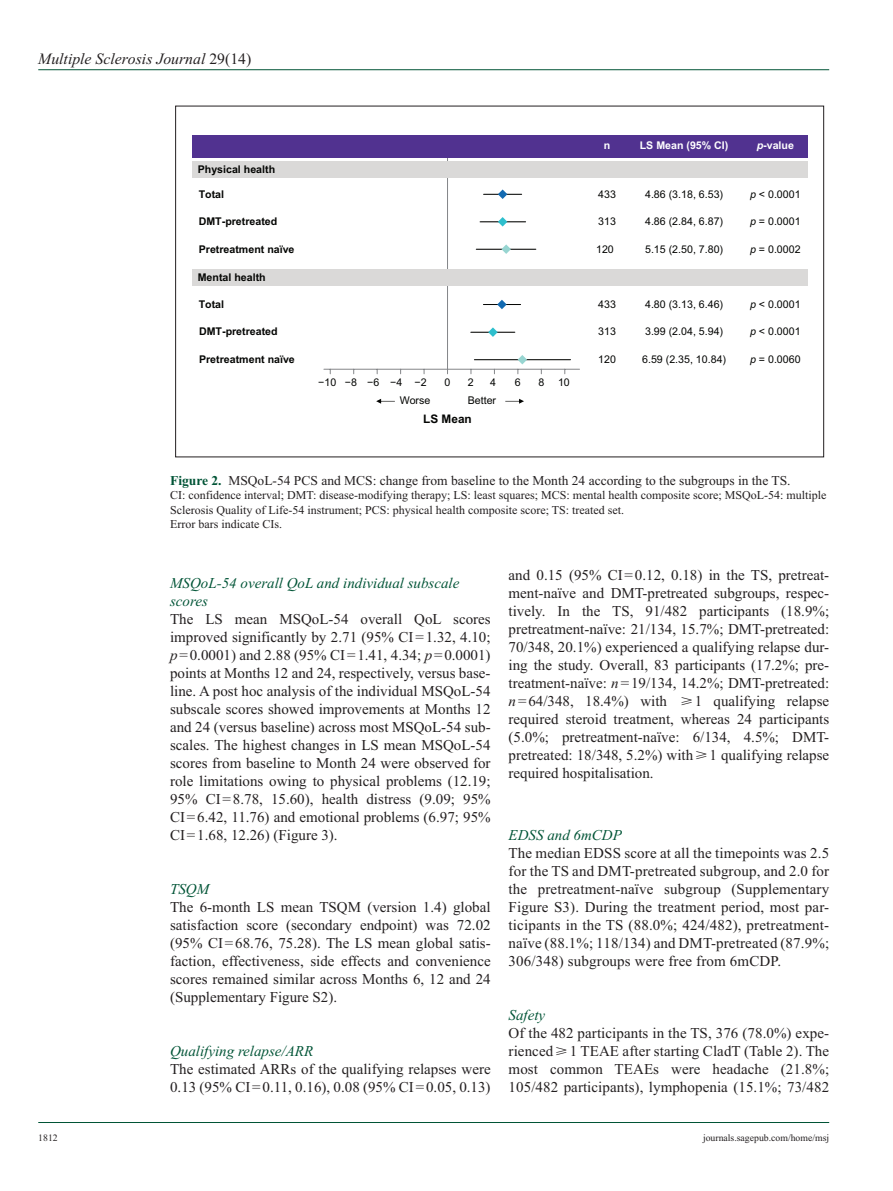
<style>
.page{position:relative;width:893px;height:1191px;background:#fff}
.page>*{position:absolute;margin:0;border:0;box-sizing:border-box;transform-origin:0 0}
.t1{font:italic 15.75px "Times New Roman";color:#231f20}
.t2{font:15px/18px "Times New Roman";color:#231f20;text-align:justify}
.t3{font:italic 15px/18px "Times New Roman";color:#015436}
.t4{font:13.5px "Times New Roman";color:#231f20}
.t5{font:12px/14.2px "Times New Roman";color:#231f20}
.t6{font:700 11.85px "Arial";color:#040503}
.t7{font:10.65px "Arial";color:#040503}
.t8{font:700 10.65px "Arial";color:#040503}
.t9{font:700 10.65px "Arial";color:#fff}
.t10{font:9.75px "Times New Roman";color:#231f20}
.s1{font-style:normal}
.s2{font-style:italic}
.s3{font-weight:700;color:#015436}
</style>
<div class="page">
<hr style="left:38px;top:69px;width:791px;height:1px;background:#015436">
<hr style="left:38px;top:1122px;width:791px;height:1px;background:#015436">
<hr style="left:484px;top:194px;width:38px;height:1px;background:#040503">
<svg style="left:498px;top:189px;width:9px;height:10px"></svg>
<hr style="left:483px;top:304px;width:38px;height:1px;background:#040503">
<svg style="left:497px;top:300px;width:10px;height:9px"></svg>
<hr style="left:480px;top:221px;width:46px;height:1px;background:#040503">
<svg style="left:498px;top:217px;width:9px;height:9px"></svg>
<hr style="left:471px;top:332px;width:44px;height:1px;background:#040503">
<svg style="left:488px;top:327px;width:10px;height:10px"></svg>
<hr style="left:476px;top:249px;width:60px;height:1px;background:#040503">
<svg style="left:501px;top:244px;width:10px;height:10px"></svg>
<hr style="left:474px;top:359px;width:96px;height:1px;background:#040503">
<svg style="left:505px;top:399px;width:19px;height:5px"></svg>
<svg style="left:376px;top:399px;width:19px;height:5px"></svg>
<hr style="left:447px;top:146px;width:1px;height:228px;background:#848689">
<hr style="left:324px;top:369px;width:255px;height:1px;background:#848689">
<svg style="left:518px;top:355px;width:9px;height:19px"></svg>
<div style="left:192px;top:135px;width:615px;height:23px;background:#513290"></div>
<div style="left:192px;top:162px;width:615px;height:16px;background:#dad9d8"></div>
<div style="left:192px;top:269px;width:615px;height:17px;background:#dad9d8"></div>
<p class="t1" style="left:38px;top:50px;width:215px">Multiple Sclerosis Journal <span class="s1">29(14)</span></p>
<p class="t8" style="left:198px;top:162px;width:79px">Physical health</p>
<p class="t8" style="left:199px;top:186px;width:27px">Total</p>
<p class="t8" style="left:199px;top:214px;width:80px">DMT-pretreated</p>
<p class="t8" style="left:199px;top:241px;width:97px">Pretreatment naïve</p>
<p class="t8" style="left:198px;top:269px;width:69px">Mental health</p>
<p class="t8" style="left:199px;top:296px;width:27px">Total</p>
<p class="t8" style="left:199px;top:324px;width:80px">DMT-pretreated</p>
<p class="t8" style="left:199px;top:351px;width:97px">Pretreatment naïve</p>
<p class="t7" style="left:318px;top:374px;width:110px">−10 −8 −6 −4 −2</p>
<p class="t7" style="left:444px;top:374px;width:7px">0</p>
<p class="t7" style="left:490px;top:374px;width:7px">4</p>
<p class="t7" style="left:468px;top:374px;width:7px">2</p>
<p class="t7" style="left:515px;top:374px;width:7px">6</p>
<p class="t7" style="left:538px;top:374px;width:7px">8</p>
<p class="t7" style="left:558px;top:374px;width:13px">10</p>
<p class="t7" style="left:400px;top:393px;width:32px">Worse</p>
<p class="t7" style="left:468px;top:393px;width:30px">Better</p>
<p class="t6" style="left:423px;top:411px;width:50px">LS Mean</p>
<p class="t9" style="left:604px;top:138px;width:8px">n</p>
<p class="t9" style="left:640px;top:138px;width:90px">LS Mean (95% CI)</p>
<p class="t9" style="left:757px;top:138px;width:39px"><span class="s2">p</span>-value</p>
<p class="t7" style="left:598px;top:187px;width:19px">433</p>
<p class="t7" style="left:598px;top:214px;width:19px">313</p>
<p class="t7" style="left:596px;top:241px;width:19px">120</p>
<p class="t7" style="left:598px;top:296px;width:19px">433</p>
<p class="t7" style="left:598px;top:324px;width:19px">313</p>
<p class="t7" style="left:598px;top:352px;width:19px">120</p>
<p class="t7" style="left:645px;top:187px;width:80px">4.86 (3.18, 6.53)</p>
<p class="t7" style="left:645px;top:214px;width:80px">4.86 (2.84, 6.87)</p>
<p class="t7" style="left:645px;top:241px;width:80px">5.15 (2.50, 7.80)</p>
<p class="t7" style="left:645px;top:296px;width:80px">4.80 (3.13, 6.46)</p>
<p class="t7" style="left:645px;top:324px;width:80px">3.99 (2.04, 5.94)</p>
<p class="t7" style="left:642px;top:352px;width:85px">6.59 (2.35, 10.84)</p>
<p class="t7" style="left:750px;top:187px;width:52px"><span class="s2">p</span> &lt; 0.0001</p>
<p class="t7" style="left:750px;top:214px;width:52px"><span class="s2">p</span> = 0.0001</p>
<p class="t7" style="left:750px;top:241px;width:52px"><span class="s2">p</span> = 0.0002</p>
<p class="t7" style="left:750px;top:297px;width:52px"><span class="s2">p</span> &lt; 0.0001</p>
<p class="t7" style="left:750px;top:324px;width:52px"><span class="s2">p</span> &lt; 0.0001</p>
<p class="t7" style="left:750px;top:352px;width:52px"><span class="s2">p</span> = 0.0060</p>
<p class="t4" style="left:170px;top:473px;width:622px"><span class="s3">Figure 2.</span> MSQoL-54 PCS and MCS: change from baseline to the Month 24 according to the subgroups in the TS.</p>
<p class="t5" style="left:170px;top:488px;width:658px">CI: confidence interval; DMT: disease-modifying therapy; LS: least squares; MCS: mental health composite score; MSQoL-54: multiple<br>Sclerosis Quality of Life-54 instrument; PCS: physical health composite score; TS: treated set.<br>Error bars indicate CIs.</p>
<p class="t3" style="left:170px;top:574px;width:291px">MSQoL-54 overall QoL and individual subscale scores</p>
<p class="t2" style="left:170px;top:610px;width:322px">The LS mean MSQoL-54 overall QoL scores improved significantly by 2.71 (95% CI=1.32, 4.10; <span class="s2">p</span>=0.0001) and 2.88 (95% CI=1.41, 4.34; <span class="s2">p</span>=0.0001) points at Months 12 and 24, respectively, versus base&shy;line. A post hoc analysis of the individual MSQoL-54 subscale scores showed improvements at Months 12 and 24 (versus baseline) across most MSQoL-54 sub&shy;scales. The highest changes in LS mean MSQoL-54 scores from baseline to Month 24 were observed for role limitations owing to physical problems (12.19; 95% CI=8.78, 15.60), health distress (9.09; 95% CI=6.42, 11.76) and emotional problems (6.97; 95% CI=1.68, 12.26) (Figure 3).</p>
<p class="t3" style="left:170px;top:880px;width:41px">TSQM</p>
<p class="t2" style="left:170px;top:898px;width:322px">The 6-month LS mean TSQM (version 1.4) global satisfaction score (secondary endpoint) was 72.02 (95% CI=68.76, 75.28). The LS mean global satis&shy;faction, effectiveness, side effects and convenience scores remained similar across Months 6, 12 and 24 (Supplementary Figure S2).</p>
<p class="t3" style="left:170px;top:1042px;width:145px">Qualifying relapse/ARR</p>
<p class="t2" style="left:170px;top:1060px;width:322px">The estimated ARRs of the qualifying relapses were<br>0.13 (95% CI=0.11, 0.16), 0.08 (95% CI=0.05, 0.13)</p>
<p class="t2" style="left:509px;top:566px;width:322px">and 0.15 (95% CI=0.12, 0.18) in the TS, pretreat&shy;ment-naïve and DMT-pretreated subgroups, respec&shy;tively. In the TS, 91/482 participants (18.9%; pretreatment-naïve: 21/134, 15.7%; DMT-pretreated:<br>70/348, 20.1%) experienced a qualifying relapse dur&shy;ing the study. Overall, 83 participants (17.2%; pre&shy;treatment-naïve: <span class="s2">n</span>=19/134, 14.2%; DMT-pretreated: <span class="s2">n</span>=64/348, 18.4%) with ⩾1 qualifying relapse required steroid treatment, whereas 24 participants (5.0%; pretreatment-naïve: 6/134, 4.5%; DMT&shy;pretreated: 18/348, 5.2%) with⩾1 qualifying relapse required hospitalisation.</p>
<p class="t3" style="left:509px;top:826px;width:115px">EDSS and 6mCDP</p>
<p class="t2" style="left:509px;top:844px;width:322px">The median EDSS score at all the timepoints was 2.5 for the TS and DMT-pretreated subgroup, and 2.0 for the pretreatment-naïve subgroup (Supplementary Figure S3). During the treatment period, most par&shy;ticipants in the TS (88.0%; 424/482), pretreatment&shy;naïve (88.1%; 118/134) and DMT-pretreated (87.9%; 306/348) subgroups were free from 6mCDP.</p>
<p class="t3" style="left:509px;top:1006px;width:38px">Safety</p>
<p class="t2" style="left:509px;top:1024px;width:322px">Of the 482 participants in the TS, 376 (78.0%) expe&shy;rienced⩾1 TEAE after starting CladT (Table 2). The most common TEAEs were headache (21.8%; 105/482 participants), lymphopenia (15.1%; 73/482</p>
<p class="t10" style="left:38px;top:1132px;width:21px">1812</p>
<p class="t10" style="left:703px;top:1132px;width:128px">journals.sagepub.com/home/msj</p>
</div>
